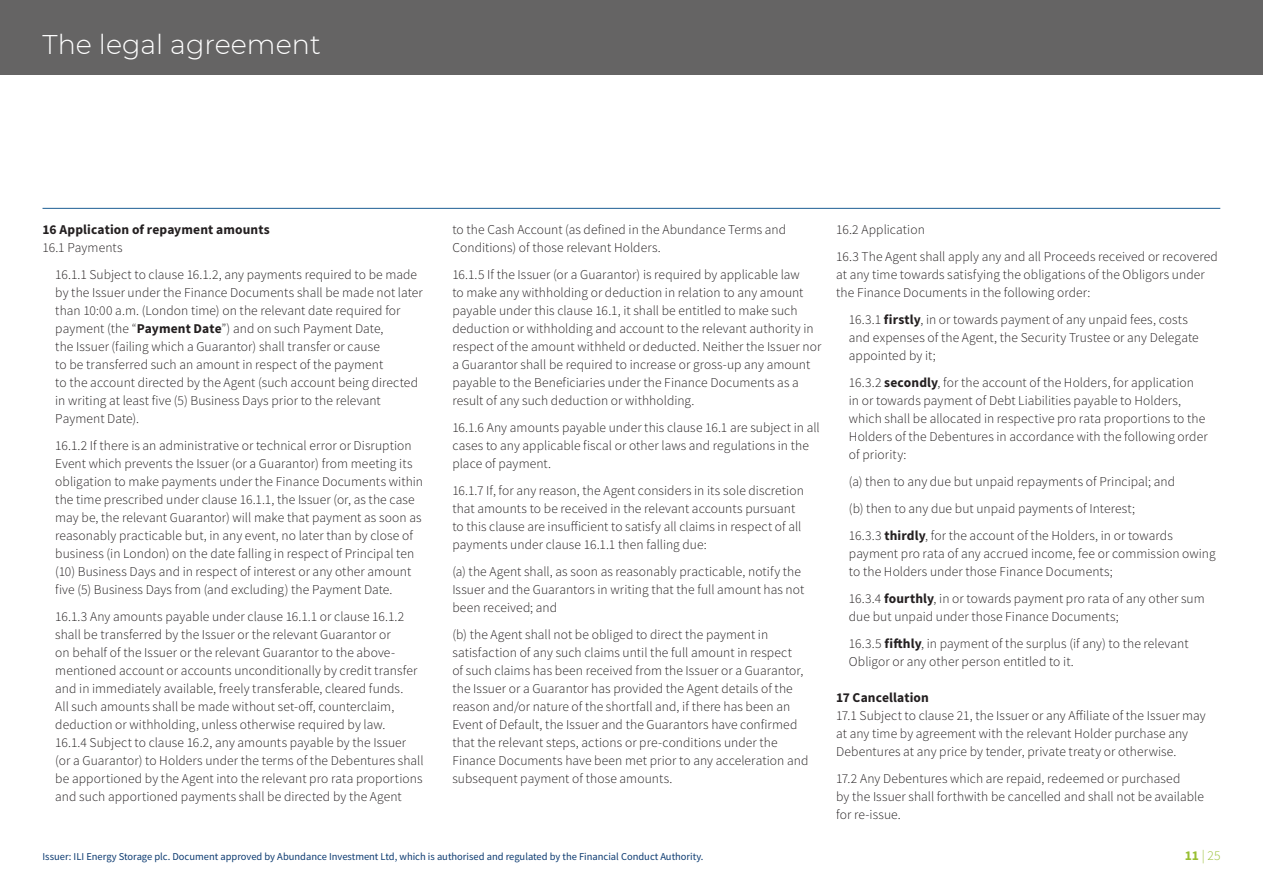
<style>
.page{position:relative;width:1263px;height:893px;background:#fff}
.page>*{position:absolute;margin:0;border:0;box-sizing:border-box;transform-origin:0 0}
.t1{font:300 27px "Montserrat";color:#fff}
.t2{font:300 13.5px/18px "Source Sans Pro";letter-spacing:.005em;color:#231f20}
.t3{font:700 13.5px "Source Sans Pro";letter-spacing:.01em;color:#231f20}
.t4{font:300 13.5px "Source Sans Pro";color:#98bf32}
.t5{font:10.5px "Source Sans Pro";color:#0d3b71}
.s1{font-weight:700}
</style>
<div class="page">
<div style="left:0;top:0;width:1263px;height:74px;background:#656464"></div>
<hr style="left:43px;top:208px;width:1177px;height:1px;background:#1c5d93">
<h1 class="t1" style="left:43px;top:26px;width:280px">The legal agreement</h1>
<p class="t3" style="left:43px;top:220px;width:229px">16 Application of repayment amounts</p>
<p class="t2" style="left:43px;top:239px;width:82px">16.1 Payments</p>
<p class="t2" style="left:55px;top:266px;width:369px">16.1.1 Subject to clause 16.1.2, any payments required to be made by the Issuer under the Finance Documents shall be made not later than 10:00 a.m. (London time) on the relevant date required for payment (the “<span class="s1">Payment Date</span>”) and on such Payment Date,</p>
<p class="t2" style="left:55px;top:338px;width:326px">the Issuer (failing which a Guarantor) shall transfer or cause</p>
<p class="t2" style="left:55px;top:356px;width:330px">to be transferred such an amount in respect of the payment</p>
<p class="t2" style="left:55px;top:374px;width:364px">to the account directed by the Agent (such account being directed in writing at least five (5) Business Days prior to the relevant<br>Payment Date).</p>
<p class="t2" style="left:55px;top:437px;width:369px">16.1.2 If there is an administrative or technical error or Disruption Event which prevents the Issuer (or a Guarantor) from meeting its obligation to make payments under the Finance Documents within the time prescribed under clause 16.1.1, the Issuer (or, as the case may be, the relevant Guarantor) will make that payment as soon as reasonably practicable but, in any event, no later than by close of business (in London) on the date falling in respect of Principal ten (10) Business Days and in respect of interest or any other amount five (5) Business Days from (and excluding) the Payment Date.</p>
<p class="t2" style="left:55px;top:608px;width:364px">16.1.3 Any amounts payable under clause 16.1.1 or clause 16.1.2 shall be transferred by the Issuer or the relevant Guarantor or<br>on behalf of the Issuer or the relevant Guarantor to the above&shy;mentioned account or accounts unconditionally by credit transfer and in immediately available, freely transferable, cleared funds.<br>All such amounts shall be made without set-off, counterclaim, deduction or withholding, unless otherwise required by law.</p>
<p class="t2" style="left:55px;top:734px;width:352px">16.1.4 Subject to clause 16.2, any amounts payable by the Issuer</p>
<p class="t2" style="left:55px;top:752px;width:370px;text-align:justify">(or a Guarantor) to Holders under the terms of the Debentures shall be apportioned by the Agent into the relevant pro rata proportions and such apportioned payments shall be directed by the Agent</p>
<p class="t2" style="left:452px;top:221px;width:335px">to the Cash Account (as defined in the Abundance Terms and<br>Conditions) of those relevant Holders.</p>
<p class="t2" style="left:452px;top:266px;width:371px">16.1.5 If the Issuer (or a Guarantor) is required by applicable law<br>to make any withholding or deduction in relation to any amount payable under this clause 16.1, it shall be entitled to make such deduction or withholding and account to the relevant authority in respect of the amount withheld or deducted. Neither the Issuer nor a Guarantor shall be required to increase or gross-up any amount payable to the Beneficiaries under the Finance Documents as a result of any such deduction or withholding.</p>
<p class="t2" style="left:452px;top:419px;width:369px">16.1.6 Any amounts payable under this clause 16.1 are subject in all cases to any applicable fiscal or other laws and regulations in the place of payment.</p>
<p class="t2" style="left:452px;top:482px;width:353px">16.1.7 If, for any reason, the Agent considers in its sole discretion that amounts to be received in the relevant accounts pursuant to this clause are insufficient to satisfy all claims in respect of all payments under clause 16.1.1 then falling due:</p>
<p class="t2" style="left:452px;top:563px;width:353px">(a) the Agent shall, as soon as reasonably practicable, notify the<br>Issuer and the Guarantors in writing that the full amount has not been received; and</p>
<p class="t2" style="left:452px;top:626px;width:358px">(b) the Agent shall not be obliged to direct the payment in satisfaction of any such claims until the full amount in respect<br>of such claims has been received from the Issuer or a Guarantor, the Issuer or a Guarantor has provided the Agent details of the reason and/or nature of the shortfall and, if there has been an Event of Default, the Issuer and the Guarantors have confirmed that the relevant steps, actions or pre-conditions under the Finance Documents have been met prior to any acceleration and subsequent payment of those amounts.</p>
<p class="t2" style="left:836px;top:221px;width:90px">16.2 Application</p>
<p class="t2" style="left:836px;top:248px;width:383px">16.3 The Agent shall apply any and all Proceeds received or recovered at any time towards satisfying the obligations of the Obligors under the Finance Documents in the following order:</p>
<p class="t2" style="left:849px;top:311px;width:351px">16.3.1 <span class="s1">firstly</span>, in or towards payment of any unpaid fees, costs and expenses of the Agent, the Security Trustee or any Delegate appointed by it;</p>
<p class="t2" style="left:849px;top:374px;width:360px">16.3.2 <span class="s1">secondly</span>, for the account of the Holders, for application<br>in or towards payment of Debt Liabilities payable to Holders, which shall be allocated in respective pro rata proportions to the Holders of the Debentures in accordance with the following order of priority:</p>
<p class="t2" style="left:849px;top:473px;width:328px">(a) then to any due but unpaid repayments of Principal; and</p>
<p class="t2" style="left:849px;top:500px;width:288px">(b) then to any due but unpaid payments of Interest;</p>
<p class="t2" style="left:849px;top:527px;width:368px">16.3.3 <span class="s1">thirdly</span>, for the account of the Holders, in or towards payment pro rata of any accrued income, fee or commission owing to the Holders under those Finance Documents;</p>
<p class="t2" style="left:849px;top:590px;width:357px">16.3.4 <span class="s1">fourthly</span>, in or towards payment pro rata of any other sum due but unpaid under those Finance Documents;</p>
<p class="t2" style="left:849px;top:635px;width:341px">16.3.5 <span class="s1">fifthly</span>, in payment of the surplus (if any) to the relevant<br>Obligor or any other person entitled to it.</p>
<p class="t3" style="left:836px;top:688px;width:94px">17 Cancellation</p>
<p class="t2" style="left:836px;top:707px;width:371px">17.1 Subject to clause 21, the Issuer or any Affiliate of the Issuer may at any time by agreement with the relevant Holder purchase any<br>Debentures at any price by tender, private treaty or otherwise.</p>
<p class="t2" style="left:836px;top:770px;width:346px">17.2 Any Debentures which are repaid, redeemed or purchased</p>
<p class="t2" style="left:836px;top:788px;width:369px">by the Issuer shall forthwith be cancelled and shall not be available for re-issue.</p>
<p class="t5" style="left:43px;top:849px;width:662px">Issuer: ILI Energy Storage plc. Document approved by Abundance Investment Ltd, which is authorised and regulated by the Financial Conduct Authority.</p>
<p class="t4" style="left:1185px;top:847px;width:37px"><span class="s1">11</span> | 25</p>
</div>
